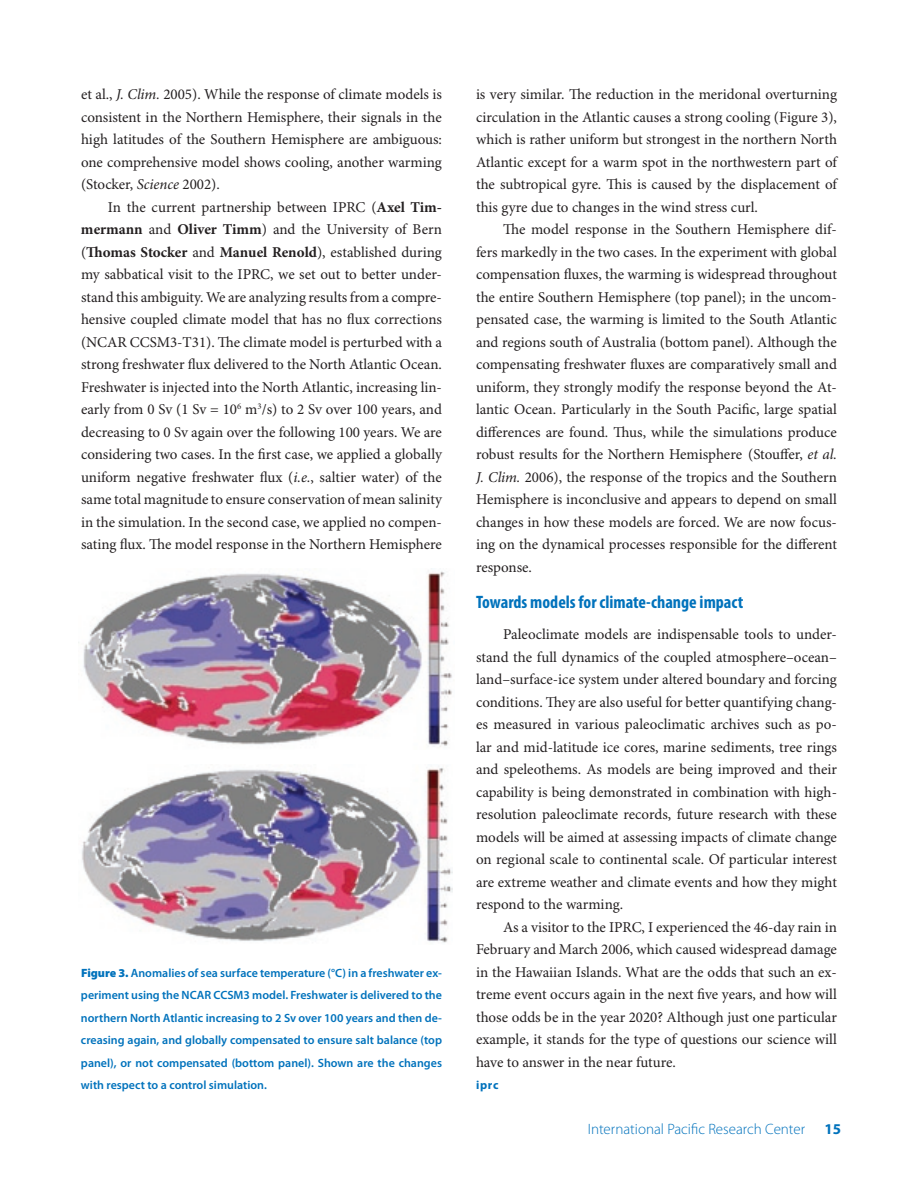
<style>
.page{position:relative;width:918px;height:1188px;background:#fff}
.page>*{position:absolute;margin:0;border:0;box-sizing:border-box;transform-origin:0 0}
.t1{font:700 condensed 18px "Myriad Pro";color:#0072bc}
.t2{font:15px/22.5px "Minion Pro";letter-spacing:-.005em;color:#231f20;text-align:justify}
.t3{font:300 15px "Myriad Pro";color:#0072bc}
.t4{font:700 15px "Myriad Pro";color:#0072bc}
.t5{font:600 12px/22.5px "Myriad Pro";color:#0072bc;text-align:justify}
.t6{font:700 12px "Myriad Pro";color:#0072bc}
.s1{font-style:italic}
.s2{font-weight:700}
.s3{font-weight:900}
</style>
<div class="page">
<img style="left:78px;top:571px;width:374px;height:176px">
<img style="left:82px;top:768px;width:370px;height:175px">
<p class="t2" style="left:81px;top:84px;width:363px">et al., <span class="s1">J. Clim.</span> 2005). While the response of climate models is consistent in the Northern Hemisphere, their signals in the high latitudes of the Southern Hemisphere are ambiguous: one comprehensive model shows cooling, another warming (Stocker, <span class="s1">Science</span> 2002).</p>
<p class="t2" style="left:81px;top:196px;width:363px;text-indent:27px">In the current partnership between IPRC (<span class="s2">Axel Tim&shy;mermann</span> and <span class="s2">Oliver Timm</span>) and the University of Bern (<span class="s2">Thomas Stocker</span> and <span class="s2">Manuel Renold</span>), established during my sabbatical visit to the IPRC, we set out to better under&shy;stand this ambiguity. We are analyzing results from a compre&shy;hensive coupled climate model that has no flux corrections (NCAR CCSM3-T31). The climate model is perturbed with a strong freshwater flux delivered to the North Atlantic Ocean.<br>Freshwater is injected into the North Atlantic, increasing lin&shy;early from 0 Sv (1 Sv = 10<sup>6</sup> m<sup>3</sup>/s) to 2 Sv over 100 years, and decreasing to 0 Sv again over the following 100 years. We are considering two cases. In the first case, we applied a globally uniform negative freshwater flux (<span class="s1">i.e.</span>, saltier water) of the same total magnitude to ensure conservation of mean salinity in the simulation. In the second case, we applied no compen&shy;sating flux. The model response in the Northern Hemisphere</p>
<p class="t5" style="left:81px;top:961px;width:363px"><span class="s3">Figure 3.</span> Anomalies of sea surface temperature (°C) in a freshwater ex&shy;periment using the NCAR CCSM3 model. Freshwater is delivered to the northern North Atlantic increasing to 2 Sv over 100 years and then de&shy;creasing again, and globally compensated to ensure salt balance (top panel), or not compensated (bottom panel). Shown are the changes with respect to a control simulation.</p>
<p class="t2" style="left:476px;top:84px;width:363px">is very similar. The reduction in the meridonal overturning circulation in the Atlantic causes a strong cooling (Figure 3), which is rather uniform but strongest in the northern North Atlantic except for a warm spot in the northwestern part of the subtropical gyre. This is caused by the displacement of this gyre due to changes in the wind stress curl.</p>
<p class="t2" style="left:476px;top:219px;width:363px;text-indent:27px">The model response in the Southern Hemisphere dif&shy;fers markedly in the two cases. In the experiment with global compensation fluxes, the warming is widespread throughout the entire Southern Hemisphere (top panel); in the uncom&shy;pensated case, the warming is limited to the South Atlantic and regions south of Australia (bottom panel). Although the compensating freshwater fluxes are comparatively small and uniform, they strongly modify the response beyond the At&shy;lantic Ocean. Particularly in the South Pacific, large spatial differences are found. Thus, while the simulations produce robust results for the Northern Hemisphere (Stouffer, <span class="s1">et al.<br>J. Clim.</span> 2006), the response of the tropics and the Southern Hemisphere is inconclusive and appears to depend on small changes in how these models are forced. We are now focus&shy;ing on the dynamical processes responsible for the different response.</p>
<p class="t1" style="left:476px;top:592px;width:269px">Towards models for climate-change impact</p>
<p class="t2" style="left:476px;top:624px;width:363px;text-indent:27px">Paleoclimate models are indispensable tools to under&shy;stand the full dynamics of the coupled atmosphere–ocean– land–surface-ice system under altered boundary and forcing conditions. They are also useful for better quantifying chang&shy;es measured in various paleoclimatic archives such as po&shy;lar and mid-latitude ice cores, marine sediments, tree rings and speleothems. As models are being improved and their capability is being demonstrated in combination with high&shy;resolution paleoclimate records, future research with these models will be aimed at assessing impacts of climate change on regional scale to continental scale. Of particular interest are extreme weather and climate events and how they might respond to the warming.</p>
<p class="t2" style="left:476px;top:916px;width:363px;text-indent:27px">As a visitor to the IPRC, I experienced the 46-day rain in February and March 2006, which caused widespread damage in the Hawaiian Islands. What are the odds that such an ex&shy;treme event occurs again in the next five years, and how will those odds be in the year 2020? Although just one particular example, it stands for the type of questions our science will have to answer in the near future.</p>
<p class="t6" style="left:476px;top:1078px;width:24px">iprc</p>
<p class="t3" style="left:588px;top:1121px;width:219px">International Pacific Research Center</p>
<p class="t4" style="left:825px;top:1121px;width:18px">15</p>
</div>
